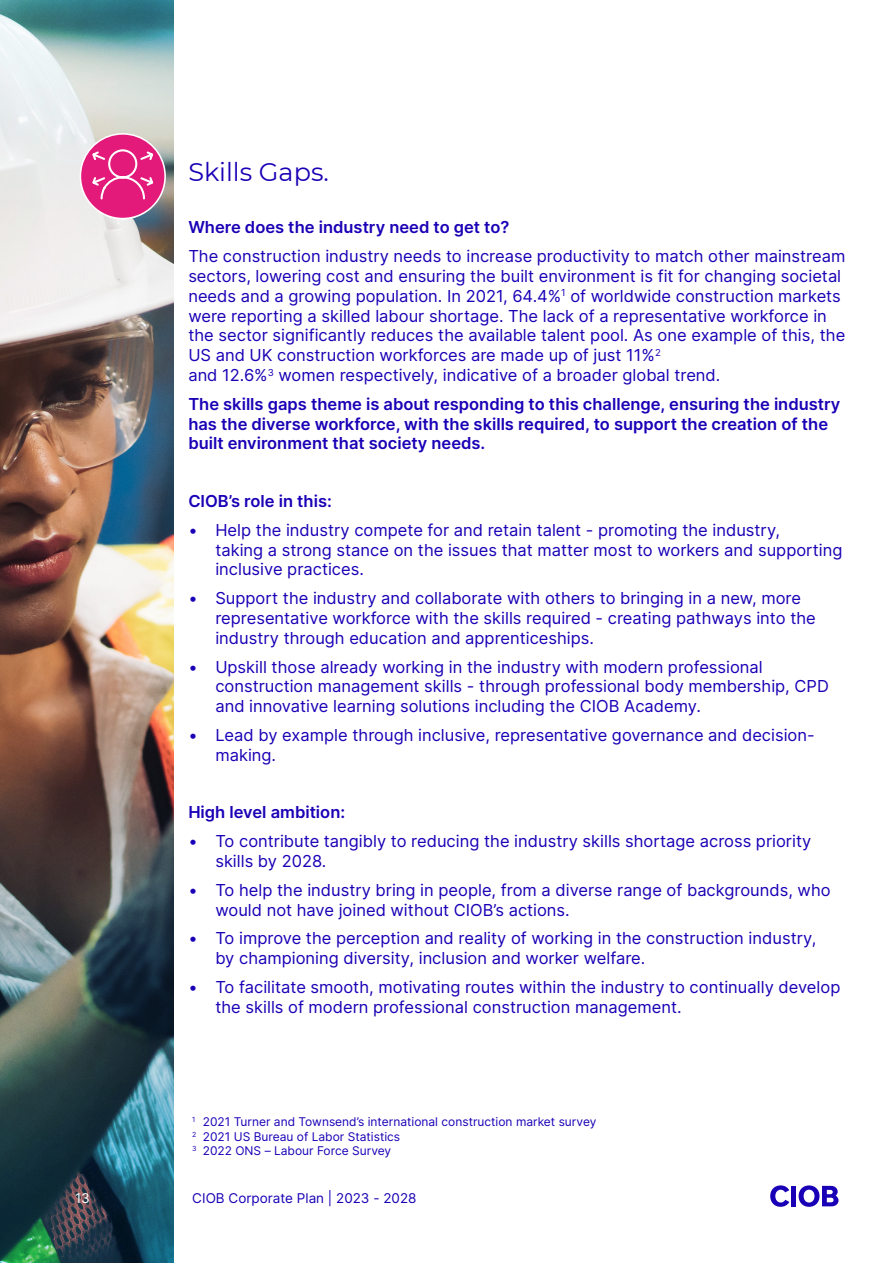
<style>
.page{position:relative;width:893px;height:1263px;background:#fff}
.page>*{position:absolute;margin:0;border:0;box-sizing:border-box;transform-origin:0 0}
.t1{font:25.5px "Montserrat";color:#1900b6}
.t2{font:16.5px/19.8px "Inter";color:#1900b6}
.t3{font:600 16.5px/19.8px "Inter";color:#1900b6}
.t4{font:13.5px "Inter";color:#1900b6}
.t5{font:13.5px "Inter";color:#fff}
.t6{font:12px "Inter";color:#1900b6}
</style>
<div class="page">
<svg style="left:770px;top:1185px;width:19px;height:22px"></svg>
<div style="left:791px;top:1186px;width:5px;height:20px;background:#1900b6"></div>
<svg style="left:798px;top:1185px;width:40px;height:22px"></svg>
<img style="left:0;top:230px;width:173px;height:530px">
<svg style="left:0;top:0;width:173px;height:230px;background:#bacdce"></svg>
<img style="left:0;top:760px;width:173px;height:503px">
<svg style="left:79px;top:132px;width:88px;height:88px;background:#dd5e9b"></svg>
<p class="t5" style="left:75px;top:1188px;width:16px">13</p>
<p class="t1" style="left:188px;top:154px;width:142px">Skills Gaps.</p>
<p class="t3" style="left:188px;top:217px;width:322px">Where does the industry need to get to?</p>
<p class="t2" style="left:188px;top:246px;width:658px">The construction industry needs to increase productivity to match other mainstream sectors, lowering cost and ensuring the built environment is fit for changing societal needs and a growing population. In 2021, 64.4%<sup>1</sup> of worldwide construction markets were reporting a skilled labour shortage. The lack of a representative workforce in the sector significantly reduces the available talent pool. As one example of this, the US and UK construction workforces are made up of just 11%<sup>2<br></sup>and 12.6%<sup>3</sup> women respectively, indicative of a broader global trend.</p>
<p class="t3" style="left:188px;top:394px;width:653px">The skills gaps theme is about responding to this challenge, ensuring the industry has the diverse workforce, with the skills required, to support the creation of the built environment that society needs.</p>
<p class="t3" style="left:188px;top:491px;width:145px">CIOB’s role in this:</p>
<p class="t2" style="left:215px;top:520px;width:628px;text-indent:-27px">• Help the industry compete for and retain talent - promoting the industry,<br>taking a strong stance on the issues that matter most to workers and supporting inclusive practices.</p>
<p class="t2" style="left:215px;top:588px;width:602px;text-indent:-27px">• Support the industry and collaborate with others to bringing in a new, more representative workforce with the skills required - creating pathways into the industry through education and apprenticeships.</p>
<p class="t2" style="left:215px;top:656px;width:615px;text-indent:-27px">• Upskill those already working in the industry with modern professional construction management skills - through professional body membership, CPD and innovative learning solutions including the CIOB Academy.</p>
<p class="t2" style="left:215px;top:725px;width:601px;text-indent:-27px">• Lead by example through inclusive, representative governance and decision&shy;making.</p>
<p class="t3" style="left:188px;top:802px;width:158px">High level ambition:</p>
<p class="t2" style="left:215px;top:831px;width:597px;text-indent:-27px">• To contribute tangibly to reducing the industry skills shortage across priority skills by 2028.</p>
<p class="t2" style="left:215px;top:880px;width:616px;text-indent:-27px">• To help the industry bring in people, from a diverse range of backgrounds, who would not have joined without CIOB’s actions.</p>
<p class="t2" style="left:215px;top:928px;width:602px;text-indent:-27px">• To improve the perception and reality of working in the construction industry, by championing diversity, inclusion and worker welfare.</p>
<p class="t2" style="left:215px;top:977px;width:626px;text-indent:-27px">• To facilitate smooth, motivating routes within the industry to continually develop the skills of modern professional construction management.</p>
<p class="t6" style="left:192px;top:1113px;width:406px"><sup>1</sup> 2021 Turner and Townsend’s international construction market survey</p>
<p class="t6" style="left:192px;top:1127px;width:209px"><sup>2</sup> 2021 US Bureau of Labor Statistics</p>
<p class="t6" style="left:192px;top:1142px;width:200px"><sup>3</sup> 2022 ONS – Labour Force Survey</p>
<p class="t4" style="left:192px;top:1188px;width:226px">CIOB Corporate Plan | 2023 - 2028</p>
</div>
